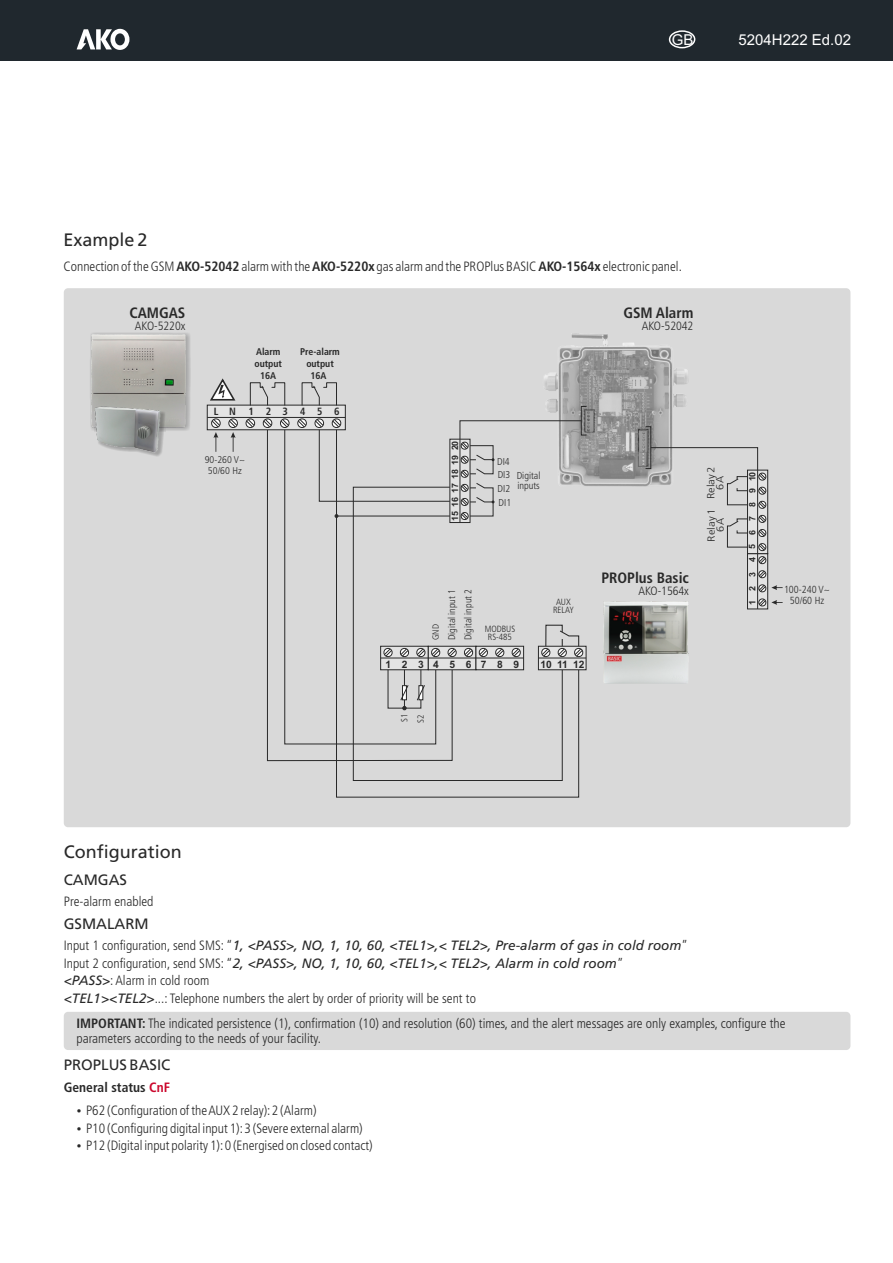
<style>
.page{position:relative;width:893px;height:1263px;background:#fff}
.page>*{position:absolute;margin:0;border:0;box-sizing:border-box;transform-origin:0 0}
.t1{font:18px "Frutiger 55 Roman";color:#292929}
.t2{font:700 condensed 15px "Frutiger 67";color:#292929}
.t3{font:15px "Frutiger 55 Roman";color:#292929}
.t4{font:15px "Arial";color:#fff}
.t5{font:300 condensed 13.5px/17.2px "Frutiger 47";color:#292929}
.t6{font:italic 13.5px/17.5px "Frutiger 56";color:#292929}
.t7{font:700 condensed 13.5px "Frutiger 67";color:#292929}
.t8{font:300 condensed 12px "Frutiger 47";color:#292929}
.t9{font:700 condensed 10.5px "Frutiger 67";letter-spacing:1.14em;color:#292929}
.t10{font:300 condensed 10.35px/9px "Frutiger 47";color:#292929;text-align:center;scale:1.25 1}
.t11{font:300 condensed 10.35px/10.8px "Frutiger 47";color:#292929;text-align:center}
.t12{font:700 10.2px "Arial";letter-spacing:1.05em;color:#292929}
.t13{font:300 condensed 10.05px/9.4px "Frutiger 47";color:#292929}
.t14{font:300 condensed 9.9px "Frutiger 47";color:#292929}
.t15{font:700 condensed 9.75px/12px "Frutiger 67";color:#292929;text-align:center}
.t16{font:300 condensed 9.75px/11.4px "Frutiger 47";color:#292929;text-align:center;scale:1.04 1}
.t17{font:300 condensed 9.75px "Frutiger 47";color:#292929}
.t18{font:300 condensed 9px/8.4px "Frutiger 47";color:#292929;text-align:center}
.t19{font:700 8.85px "Arial";color:#292929}
.s1{font-family:"Frutiger 67";font-weight:700}
.s2{font-family:"Frutiger 47";font-weight:300;font-style:normal;font-stretch:condensed}
.s3{font-family:"Frutiger 56";font-weight:400;font-style:italic;font-stretch:normal}
.s4{color:#cb082d}
</style>
<div class="page">
<div style="left:0;top:0;width:893px;height:60px;background:#20282e"></div>
<svg style="left:77px;top:29px;width:52px;height:21px"></svg>
<div style="left:669px;top:30px;width:26px;height:18px;border:1px solid #fff;border-radius:50%"></div>
<div style="left:64px;top:1012px;width:786px;height:38px;background:#d9d9d9;border-radius:4px"></div>
<div style="left:64px;top:288px;width:786px;height:539px;background:#d9d9d9;border-radius:4px"></div>
<svg style="left:210px;top:378px;width:26px;height:23px"></svg>
<div style="left:207px;top:405px;width:138px;height:25px;background:#e3e3e3;border:1px solid #292929"></div>
<svg style="left:245px;top:418px;width:11px;height:10px"></svg>
<svg style="left:297px;top:418px;width:10px;height:10px"></svg>
<svg style="left:262px;top:418px;width:11px;height:10px"></svg>
<svg style="left:280px;top:418px;width:10px;height:10px"></svg>
<hr style="left:207px;top:417px;width:138px;height:1px;background:#292929">
<svg style="left:249px;top:382px;width:37px;height:24px"></svg>
<svg style="left:301px;top:382px;width:36px;height:24px"></svg>
<svg style="left:336px;top:670px;width:243px;height:128px"></svg>
<svg style="left:352px;top:520px;width:211px;height:261px"></svg>
<svg style="left:211px;top:418px;width:10px;height:34px"></svg>
<svg style="left:228px;top:418px;width:10px;height:34px"></svg>
<svg style="left:267px;top:429px;width:186px;height:332px"></svg>
<div style="left:380px;top:646px;width:48px;height:24px;background:#e3e3e3;border:1px solid #292929"></div>
<div style="left:428px;top:646px;width:48px;height:24px;background:#e3e3e3;border:1px solid #292929"></div>
<div style="left:476px;top:646px;width:48px;height:24px;background:#e3e3e3;border:1px solid #292929"></div>
<div style="left:538px;top:646px;width:48px;height:24px;background:#e3e3e3;border:1px solid #292929"></div>
<svg style="left:383px;top:648px;width:10px;height:9px"></svg>
<svg style="left:399px;top:648px;width:10px;height:9px"></svg>
<svg style="left:447px;top:648px;width:10px;height:9px"></svg>
<svg style="left:495px;top:648px;width:10px;height:9px"></svg>
<svg style="left:416px;top:648px;width:25px;height:9px"></svg>
<svg style="left:464px;top:648px;width:24px;height:9px"></svg>
<svg style="left:511px;top:648px;width:10px;height:9px"></svg>
<hr style="left:381px;top:658px;width:47px;height:1px;background:#292929">
<hr style="left:428px;top:658px;width:48px;height:1px;background:#292929">
<hr style="left:476px;top:658px;width:48px;height:1px;background:#292929">
<hr style="left:538px;top:658px;width:48px;height:1px;background:#292929">
<svg style="left:400px;top:669px;width:26px;height:41px"></svg>
<svg style="left:541px;top:624px;width:43px;height:33px"></svg>
<img style="left:604px;top:601px;width:85px;height:83px">
<svg style="left:314px;top:418px;width:137px;height:100px"></svg>
<div style="left:87px;top:331px;width:106px;height:102px;background:#292929;opacity:.29"></div>
<img style="left:88px;top:332px;width:101px;height:97px">
<div style="left:95px;top:407px;width:71px;height:51px;background:#292929;opacity:.29"></div>
<img style="left:93px;top:405px;width:69px;height:49px">
<img style="left:544px;top:333px;width:144px;height:154px">
<div style="left:581px;top:406px;width:6px;height:29px;border:1px solid #292929"></div>
<div style="left:645px;top:426px;width:6px;height:43px;border:1px solid #292929"></div>
<div style="left:747px;top:553px;width:21px;height:56px;background:#e3e3e3;border:1px solid #292929"></div>
<svg style="left:758px;top:570px;width:25px;height:37px"></svg>
<hr style="left:757px;top:554px;width:1px;height:55px;background:#292929">
<svg style="left:766px;top:470px;width:2px;height:84px"></svg>
<svg style="left:650px;top:447px;width:116px;height:117px"></svg>
<hr style="left:757px;top:470px;width:1px;height:84px;background:#292929">
<div style="left:450px;top:439px;width:20px;height:84px;background:#e3e3e3"></div>
<svg style="left:459px;top:420px;width:123px;height:100px"></svg>
<hr style="left:460px;top:439px;width:1px;height:83px;background:#292929">
<p class="t4" style="left:672px;top:34px;width:23px">GB</p>
<p class="t4" style="left:738px;top:34px;width:114px">5204H222 Ed.02</p>
<h1 class="t1" style="left:64px;top:232px;width:86px">Example 2</h1>
<p class="t5" style="left:64px;top:259px;width:620px">Connection of the GSM <span class="s1">AKO-52042</span> alarm with the <span class="s1">AKO-5220x</span> gas alarm and the PROPlus BASIC <span class="s1">AKO-1564x</span> electronic panel.</p>
<p class="t2" style="left:129px;top:307px;width:58px">CAMGAS</p>
<p class="t8" style="left:135px;top:321px;width:52px">AKO-5220x</p>
<p class="t15" style="left:300px;top:347px;width:41px;line-height:11.6px">Pre-alarm output</p>
<p class="t9" style="left:214px;top:407px;width:127px">LN123456</p>
<p class="t15" style="left:255px;top:346px;width:29px">Alarm output<br>16A</p>
<p class="t15" style="left:310px;top:370px;width:18px">16A</p>
<p class="t16" style="left:205px;top:455px;width:40px">90-260 V~<br>50/60 Hz</p>
<p class="t2" style="left:623px;top:307px;width:72px">GSM Alarm</p>
<p class="t8" style="left:642px;top:321px;width:53px">AKO-52042</p>
<p class="t19" style="left:452px;top:450px;width:11px;rotate:-90deg">20</p>
<p class="t19" style="left:452px;top:493px;width:11px;rotate:-90deg">17</p>
<p class="t19" style="left:452px;top:465px;width:11px;rotate:-90deg">19</p>
<p class="t19" style="left:452px;top:507px;width:11px;rotate:-90deg">16</p>
<p class="t19" style="left:452px;top:521px;width:11px;rotate:-90deg">15</p>
<p class="t19" style="left:452px;top:479px;width:11px;rotate:-90deg">18</p>
<p class="t14" style="left:497px;top:457px;width:14px">DI4</p>
<p class="t14" style="left:498px;top:471px;width:14px">DI3</p>
<p class="t14" style="left:498px;top:485px;width:14px">DI2</p>
<p class="t14" style="left:499px;top:498px;width:14px">DI1</p>
<p class="t13" style="left:517px;top:472px;width:25px">Digital inputs</p>
<p class="t18" style="left:432px;top:640px;width:17px;rotate:-90deg">GND</p>
<p class="t17" style="left:448px;top:640px;width:53px;rotate:-90deg">Digital input 1</p>
<p class="t14" style="left:464px;top:640px;width:53px;rotate:-90deg">Digital input 2</p>
<p class="t18" style="left:553px;top:598px;width:22px">AUX<br>RELAY</p>
<p class="t18" style="left:485px;top:625px;width:32px">MODBUS<br>RS-485</p>
<p class="t12" style="left:385px;top:661px;width:135px">123456789</p>
<p class="t12" style="left:540px;top:661px;width:46px">10 11 12</p>
<p class="t2" style="left:601px;top:572px;width:89px">PROPlus Basic</p>
<p class="t8" style="left:638px;top:586px;width:52px">AKO-1564x</p>
<p class="t10" style="left:707px;top:499px;width:28px;rotate:-90deg">Relay2<br>6 A</p>
<p class="t10" style="left:707px;top:541px;width:28px;rotate:-90deg">Relay1<br>6 A</p>
<p class="t18" style="left:397px;top:722px;width:11px;line-height:16.5px;text-align:left;rotate:-90deg">S1<br>S2</p>
<p class="t19" style="left:749px;top:481px;width:11px;rotate:-90deg">10</p>
<p class="t19" style="left:749px;top:521px;width:6px;rotate:-90deg">7</p>
<p class="t19" style="left:749px;top:493px;width:6px;rotate:-90deg">9</p>
<p class="t19" style="left:749px;top:535px;width:6px;rotate:-90deg">6</p>
<p class="t19" style="left:749px;top:549px;width:6px;rotate:-90deg">5</p>
<p class="t19" style="left:749px;top:507px;width:6px;rotate:-90deg">8</p>
<p class="t19" style="left:749px;top:591px;width:35px;rotate:-90deg">234</p>
<p class="t19" style="left:749px;top:605px;width:6px;rotate:-90deg">1</p>
<p class="t11" style="left:784px;top:585px;width:48px">100-240 V~<br>50/60 Hz</p>
<h1 class="t1" style="left:64px;top:844px;width:120px">Configuration</h1>
<p class="t5" style="left:64px;top:894px;width:91px">Pre-alarm enabled</p>
<p class="t6" style="left:64px;top:938px;width:626px"><span class="s2">Input 1 configuration, send SMS: “</span>1, &lt;PASS&gt;, NO, 1, 10, 60, &lt;TEL1&gt;,&lt; TEL2&gt;, Pre-alarm of gas in cold room<span class="s2">”<br>Input 2 configuration, send SMS: “</span>2, &lt;PASS&gt;, NO, 1, 10, 60, &lt;TEL1&gt;,&lt; TEL2&gt;, Alarm in cold room<span class="s2">”</span></p>
<p class="t5" style="left:64px;top:973px;width:414px"><span class="s3">&lt;PASS&gt;</span>: Alarm in cold room<br><span class="s3">&lt;TEL1&gt;&lt;TEL2&gt;</span>...: Telephone numbers the alert by order of priority will be sent to</p>
<p class="t5" style="left:77px;top:1018px;width:710px;line-height:14.1px"><span class="s1">IMPORTANT:</span> The indicated persistence (1), confirmation (10) and resolution (60) times, and the alert messages are only examples, configure the parameters according to the needs of your facility.</p>
<p class="t7" style="left:64px;top:1081px;width:108px">General status <span class="s4">CnF</span></p>
<p class="t3" style="left:64px;top:874px;width:65px">CAMGAS</p>
<p class="t3" style="left:64px;top:918px;width:86px">GSMALARM</p>
<p class="t3" style="left:64px;top:1059px;width:108px">PROPLUS BASIC</p>
<p class="t5" style="left:86px;top:1103px;width:288px">P62 (Configuration of the AUX 2 relay):2 (Alarm)<br>P10 (Configuring digital input 1):3 (Severe external alarm)<br>P12 (Digital input polarity 1):0 (Energised on closed contact)</p>
</div>
